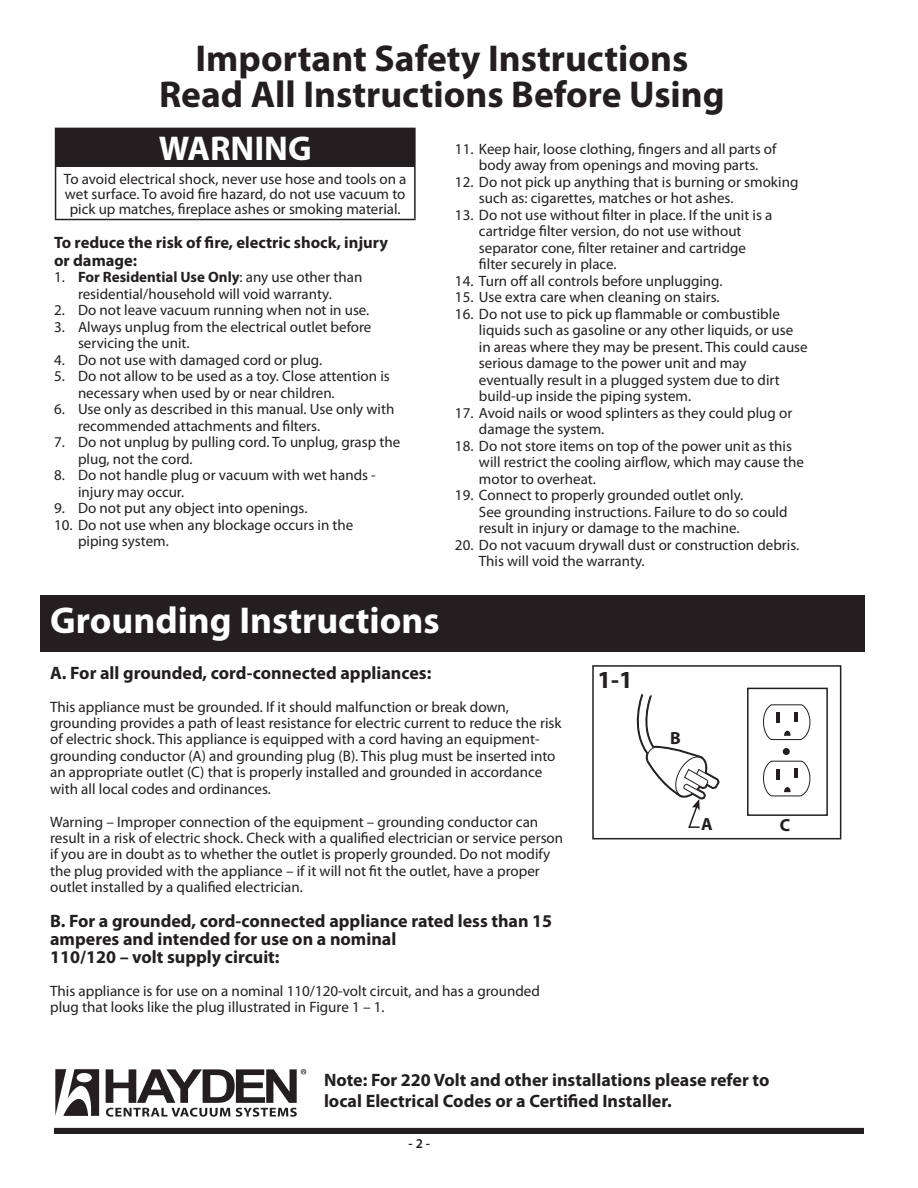
<style>
.page{position:relative;width:918px;height:1188px;background:#fff}
.page>*{position:absolute;margin:0;border:0;box-sizing:border-box;transform-origin:0 0}
.t1{font:700 37.5px/35.7px "Myriad Pro";color:#231f20;text-align:center}
.t2{font:700 37.5px "Myriad Pro";color:#fff}
.t3{font:700 34.5px "Myriad Pro";color:#fff}
.t4{font:700 24.6px "Myriad Pro";color:#231f20}
.t5{font:700 18px/18px "Myriad Pro";color:#231f20}
.t6{font:700 17.55px "Myriad Pro";color:#231f20}
.t7{font:700 16.5px/18px "Myriad Pro";color:#231f20}
.t8{font:15px/16.5px "Myriad Pro";color:#231f20}
.t9{font:600 13.5px "Myriad Pro";color:#231f20}
.s1{font-weight:700}
</style>
<div class="page">
<svg style="left:55px;top:1069px;width:44px;height:47px"></svg>
<svg style="left:106px;top:1069px;width:200px;height:48px"></svg>
<div style="left:54px;top:1128px;width:810px;height:6px;border:2px solid #231f20"></div>
<div style="left:40px;top:595px;width:826px;height:57px;background:#231f20"></div>
<div style="left:747px;top:688px;width:81px;height:128px;border:2px solid #231f20"></div>
<svg style="left:763px;top:704px;width:48px;height:36px"></svg>
<svg style="left:762px;top:760px;width:49px;height:37px"></svg>
<div style="left:783px;top:748px;width:7px;height:7px;background:#231f20;border-radius:50%"></div>
<div style="left:592px;top:665px;width:249px;height:174px;border:2px solid #231f20"></div>
<svg style="left:637px;top:693px;width:83px;height:135px"></svg>
<div style="left:56px;top:128px;width:359px;height:38px;background:#231f20"></div>
<hr style="left:55px;top:128px;width:361px;height:1px;background:#231f20">
<hr style="left:55px;top:129px;width:1px;height:37px;background:#231f20">
<hr style="left:414px;top:129px;width:2px;height:37px;background:#231f20">
<hr style="left:55px;top:166px;width:361px;height:1px;background:#231f20">
<hr style="left:55px;top:167px;width:1px;height:52px;background:#231f20">
<hr style="left:414px;top:167px;width:2px;height:52px;background:#231f20">
<hr style="left:55px;top:219px;width:361px;height:1px;background:#231f20">
<h1 class="t1" style="left:159px;top:39px;width:567px">Important Safety Instructions<br>Read All Instructions Before Using</h1>
<h2 class="t3" style="left:159px;top:126px;width:154px">WARNING</h2>
<p class="t8" style="left:64px;top:171px;width:344px;line-height:15px;text-align:center">To avoid electrical shock, never use hose and tools on a wet surface. To avoid fire hazard, do not use vacuum to pick up matches, fireplace ashes or smoking material.</p>
<p class="t8" style="left:455px;top:140px;width:323px;text-align:center">11. Keep hair, loose clothing, fingers and all parts of body away from openings and moving parts.</p>
<p class="t8" style="left:479px;top:173px;width:321px;text-indent:-24px">12. Do not pick up anything that is burning or smoking such as: cigarettes, matches or hot ashes.</p>
<p class="t8" style="left:479px;top:206px;width:295px;text-indent:-24px">13. Do not use without filter in place. If the unit is a cartridge filter version, do not use without separator cone, filter retainer and cartridge filter securely in place.</p>
<p class="t8" style="left:455px;top:272px;width:269px">14. Turn off all controls before unplugging.</p>
<p class="t8" style="left:455px;top:289px;width:266px">15. Use extra care when cleaning on stairs.</p>
<p class="t8" style="left:479px;top:305px;width:330px;text-indent:-24px">16. Do not use to pick up flammable or combustible liquids such as gasoline or any other liquids, or use in areas where they may be present. This could cause serious damage to the power unit and may eventually result in a plugged system due to dirt build-up inside the piping system.</p>
<p class="t8" style="left:479px;top:404px;width:315px;text-indent:-24px">17. Avoid nails or wood splinters as they could plug or damage the system.</p>
<p class="t8" style="left:479px;top:437px;width:326px;text-indent:-24px">18. Do not store items on top of the power unit as this will restrict the cooling airflow, which may cause the motor to overheat.</p>
<p class="t8" style="left:479px;top:487px;width:310px;text-indent:-24px">19. Connect to properly grounded outlet only.<br>See grounding instructions. Failure to do so could result in injury or damage to the machine.</p>
<p class="t8" style="left:479px;top:536px;width:322px;text-indent:-24px">20. Do not vacuum drywall dust or construction debris.<br>This will void the warranty.</p>
<p class="t7" style="left:54px;top:233px;width:336px">To reduce the risk of fire, electric shock, injury or damage:</p>
<p class="t8" style="left:54px;top:269px;width:310px;text-align:center">1. <span class="s1">For Residential Use Only</span>: any use other than residential/household will void warranty.</p>
<p class="t8" style="left:54px;top:302px;width:317px">2. Do not leave vacuum running when not in use.</p>
<p class="t8" style="left:78px;top:318px;width:295px;text-indent:-24px">3. Always unplug from the electrical outlet before servicing the unit.</p>
<p class="t8" style="left:54px;top:351px;width:270px">4. Do not use with damaged cord or plug.</p>
<p class="t8" style="left:78px;top:368px;width:313px;text-indent:-24px">5. Do not allow to be used as a toy. Close attention is necessary when used by or near children.</p>
<p class="t8" style="left:78px;top:401px;width:318px;text-indent:-24px">6. Use only as described in this manual. Use only with recommended attachments and filters.</p>
<p class="t8" style="left:78px;top:434px;width:324px;text-indent:-24px">7. Do not unplug by pulling cord. To unplug, grasp the plug, not the cord.</p>
<p class="t8" style="left:78px;top:467px;width:299px;text-indent:-24px">8. Do not handle plug or vacuum with wet hands - injury may occur.</p>
<p class="t8" style="left:54px;top:500px;width:255px">9. Do not put any object into openings.</p>
<p class="t8" style="left:78px;top:516px;width:277px;text-indent:-24px">10. Do not use when any blockage occurs in the piping system.</p>
<h1 class="t2" style="left:50px;top:596px;width:391px">Grounding Instructions</h1>
<p class="t5" style="left:50px;top:663px;width:383px">A. For all grounded, cord-connected appliances:</p>
<p class="t8" style="left:50px;top:698px;width:513px">This appliance must be grounded. If it should malfunction or break down, grounding provides a path of least resistance for electric current to reduce the risk of electric shock. This appliance is equipped with a cord having an equipment&shy;grounding conductor (A) and grounding plug (B). This plug must be inserted into an appropriate outlet (C) that is properly installed and grounded in accordance with all local codes and ordinances.</p>
<p class="t8" style="left:50px;top:813px;width:515px">Warning – Improper connection of the equipment – grounding conductor can result in a risk of electric shock. Check with a qualified electrician or service person if you are in doubt as to whether the outlet is properly grounded. Do not modify the plug provided with the appliance – if it will not fit the outlet, have a proper outlet installed by a qualified electrician.</p>
<p class="t5" style="left:50px;top:911px;width:504px">B. For a grounded, cord-connected appliance rated less than 15 amperes and intended for use on a nominal<br>110/120 – volt supply circuit:</p>
<p class="t8" style="left:50px;top:982px;width:491px">This appliance is for use on a nominal 110/120-volt circuit, and has a grounded plug that looks like the plug illustrated in Figure 1 – 1.</p>
<h3 class="t4" style="left:598px;top:664px;width:37px">1-1</h3>
<p class="t6" style="left:670px;top:726px;width:12px">B</p>
<p class="t6" style="left:701px;top:813px;width:13px">A</p>
<p class="t6" style="left:780px;top:814px;width:12px">C</p>
<p class="t5" style="left:324px;top:1068px;width:447px;line-height:21px">Note: For 220 Volt and other installations please refer to local Electrical Codes or a Certified Installer.</p>
<p class="t9" style="left:409px;top:1135px;width:23px">- 2 -</p>
</div>
